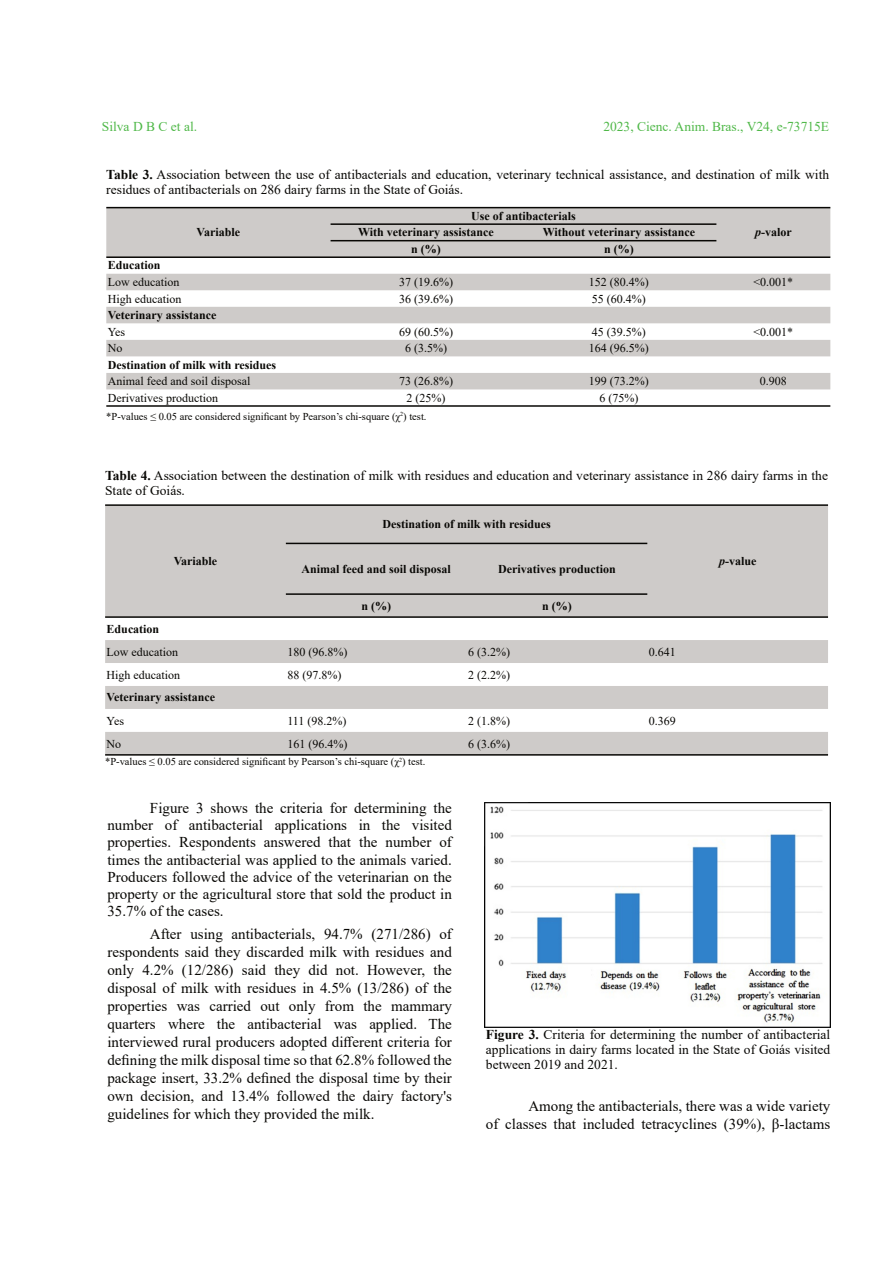
<style>
.page{position:relative;width:893px;height:1263px;background:#fff}
.page>*{position:absolute;margin:0;border:0;box-sizing:border-box;transform-origin:0 0}
.t1{font:15px/18px "Times New Roman";color:#080704;text-align:justify}
.t2{font:13.5px/14.9px "Times New Roman";color:#080704}
.t3{font:13.5px "Times New Roman";color:#4fb848}
.t4{font:12px "Times New Roman";color:#080704}
.t5{font:700 12px/16.5px "Times New Roman";color:#080704}
.t6{font:10.5px "Times New Roman";color:#080704}
.s1{font-weight:700}
.s2{font-style:italic}
</style>
<div class="page">
<svg style="left:106px;top:208px;width:724px;height:181px;fill:#cecbc9"></svg>
<hr style="left:106px;top:207px;width:724px;height:1px;background:#080704">
<hr style="left:331px;top:223px;width:385px;height:2px;background:#080704">
<hr style="left:331px;top:240px;width:385px;height:1px;background:#080704">
<hr style="left:106px;top:256px;width:724px;height:2px;background:#080704">
<hr style="left:106px;top:405px;width:724px;height:2px;background:#080704">
<svg style="left:105px;top:506px;width:723px;height:248px;fill:#cecbc9"></svg>
<hr style="left:105px;top:504px;width:723px;height:2px;background:#080704">
<hr style="left:286px;top:543px;width:361px;height:1px;background:#080704">
<hr style="left:286px;top:593px;width:361px;height:2px;background:#080704">
<hr style="left:105px;top:616px;width:723px;height:2px;background:#080704">
<hr style="left:105px;top:754px;width:723px;height:2px;background:#080704">
<img style="left:485px;top:802px;width:345px;height:225px">
<p class="t3" style="left:102px;top:122px;width:97px">Silva D B C et al.</p>
<p class="t3" style="left:603px;top:122px;width:227px">2023, Cienc. Anim. Bras., V24, e-73715E</p>
<p class="t2" style="left:106px;top:169px;width:724px"><span class="s1">Table 3.</span> Association between the use of antibacterials and education, veterinary technical assistance, and destination of milk with residues of antibacterials on 286 dairy farms in the State of Goiás.</p>
<p class="t5" style="left:197px;top:225px;width:45px">Variable</p>
<p class="t5" style="left:358px;top:209px;width:219px;text-indent:113px">Use of antibacterials<br>With veterinary assistance</p>
<p class="t5" style="left:543px;top:225px;width:154px">Without veterinary assistance</p>
<p class="t5" style="left:755px;top:225px;width:38px"><span class="s2">p</span>-valor</p>
<p class="t5" style="left:411px;top:242px;width:31px">n (%)</p>
<p class="t5" style="left:604px;top:242px;width:31px">n (%)</p>
<p class="t5" style="left:108px;top:258px;width:54px">Education</p>
<p class="t4" style="left:108px;top:278px;width:73px">Low education</p>
<p class="t4" style="left:399px;top:278px;width:55px">37 (19.6%)</p>
<p class="t4" style="left:589px;top:278px;width:61px">152 (80.4%)</p>
<p class="t4" style="left:753px;top:278px;width:41px">&lt;0.001*</p>
<p class="t4" style="left:108px;top:294px;width:75px">High education</p>
<p class="t4" style="left:399px;top:294px;width:55px">36 (39.6%)</p>
<p class="t4" style="left:592px;top:294px;width:55px">55 (60.4%)</p>
<p class="t5" style="left:108px;top:308px;width:110px">Veterinary assistance</p>
<p class="t4" style="left:108px;top:327px;width:19px">Yes</p>
<p class="t4" style="left:399px;top:327px;width:55px">69 (60.5%)</p>
<p class="t4" style="left:592px;top:327px;width:55px">45 (39.5%)</p>
<p class="t4" style="left:753px;top:327px;width:41px">&lt;0.001*</p>
<p class="t4" style="left:108px;top:344px;width:16px">No</p>
<p class="t4" style="left:405px;top:344px;width:43px">6 (3.5%)</p>
<p class="t4" style="left:589px;top:344px;width:61px">164 (96.5%)</p>
<p class="t5" style="left:108px;top:358px;width:170px">Destination of milk with residues</p>
<p class="t4" style="left:108px;top:377px;width:144px">Animal feed and soil disposal</p>
<p class="t4" style="left:399px;top:377px;width:55px">73 (26.8%)</p>
<p class="t4" style="left:589px;top:377px;width:61px">199 (73.2%)</p>
<p class="t4" style="left:760px;top:377px;width:28px">0.908</p>
<p class="t4" style="left:108px;top:394px;width:112px">Derivatives production</p>
<p class="t4" style="left:406px;top:394px;width:40px">2 (25%)</p>
<p class="t4" style="left:599px;top:394px;width:40px">6 (75%)</p>
<p class="t6" style="left:106px;top:412px;width:322px">*P-values ≤ 0.05 are considered significant by Pearson’s chi-square (χ<sup>2</sup>) test.</p>
<p class="t2" style="left:105px;top:469px;width:724px"><span class="s1">Table 4.</span> Association between the destination of milk with residues and education and veterinary assistance in 286 dairy farms in the<br>State of Goiás.</p>
<p class="t5" style="left:174px;top:554px;width:45px">Variable</p>
<p class="t5" style="left:382px;top:517px;width:170px">Destination of milk with residues</p>
<p class="t5" style="left:302px;top:562px;width:151px">Animal feed and soil disposal</p>
<p class="t5" style="left:498px;top:562px;width:119px">Derivatives production</p>
<p class="t5" style="left:361px;top:598px;width:31px">n (%)</p>
<p class="t5" style="left:542px;top:598px;width:31px">n (%)</p>
<p class="t5" style="left:107px;top:621px;width:54px">Education</p>
<p class="t4" style="left:107px;top:647px;width:73px">Low education</p>
<p class="t4" style="left:287px;top:647px;width:61px">180 (96.8%)</p>
<p class="t4" style="left:468px;top:647px;width:43px">6 (3.2%)</p>
<p class="t4" style="left:649px;top:647px;width:28px">0.641</p>
<p class="t4" style="left:107px;top:670px;width:75px">High education</p>
<p class="t4" style="left:287px;top:670px;width:55px">88 (97.8%)</p>
<p class="t4" style="left:468px;top:670px;width:43px">2 (2.2%)</p>
<p class="t5" style="left:107px;top:690px;width:110px">Veterinary assistance</p>
<p class="t4" style="left:107px;top:716px;width:19px">Yes</p>
<p class="t4" style="left:287px;top:716px;width:61px">111 (98.2%)</p>
<p class="t4" style="left:468px;top:716px;width:43px">2 (1.8%)</p>
<p class="t4" style="left:649px;top:716px;width:28px">0.369</p>
<p class="t4" style="left:107px;top:739px;width:16px">No</p>
<p class="t4" style="left:287px;top:739px;width:61px">161 (96.4%)</p>
<p class="t4" style="left:468px;top:739px;width:43px">6 (3.6%)</p>
<p class="t6" style="left:105px;top:758px;width:322px">*P-values ≤ 0.05 are considered significant by Pearson’s chi-square (χ<sup>2</sup>) test.</p>
<p class="t5" style="left:719px;top:554px;width:39px"><span class="s2">p</span>-value</p>
<p class="t1" style="left:107px;top:801px;width:346px;line-height:17.2px;text-indent:43px">Figure 3 shows the criteria for determining the number of antibacterial applications in the visited properties. Respondents answered that the number of times the antibacterial was applied to the animals varied.<br>Producers followed the advice of the veterinarian on the property or the agricultural store that sold the product in 35.7% of the cases.</p>
<p class="t1" style="left:107px;top:926px;width:346px;text-indent:43px">After using antibacterials, 94.7% (271/286) of respondents said they discarded milk with residues and only 4.2% (12/286) said they did not. However, the disposal of milk with residues in 4.5% (13/286) of the properties was carried out only from the mammary quarters where the antibacterial was applied. The interviewed rural producers adopted different criteria for defining the milk disposal time so that 62.8% followed the package insert, 33.2% defined the disposal time by their own decision, and 13.4% followed the dairy factory's guidelines for which they provided the milk.</p>
<p class="t2" style="left:486px;top:1029px;width:346px;text-align:justify"><span class="s1">Figure 3.</span> Criteria for determining the number of antibacterial applications in dairy farms located in the State of Goiás visited between 2019 and 2021.</p>
<p class="t1" style="left:486px;top:1098px;width:346px;text-align:right">Among the antibacterials, there was a wide variety<br>of classes that included tetracyclines (39%), β-lactams</p>
</div>
